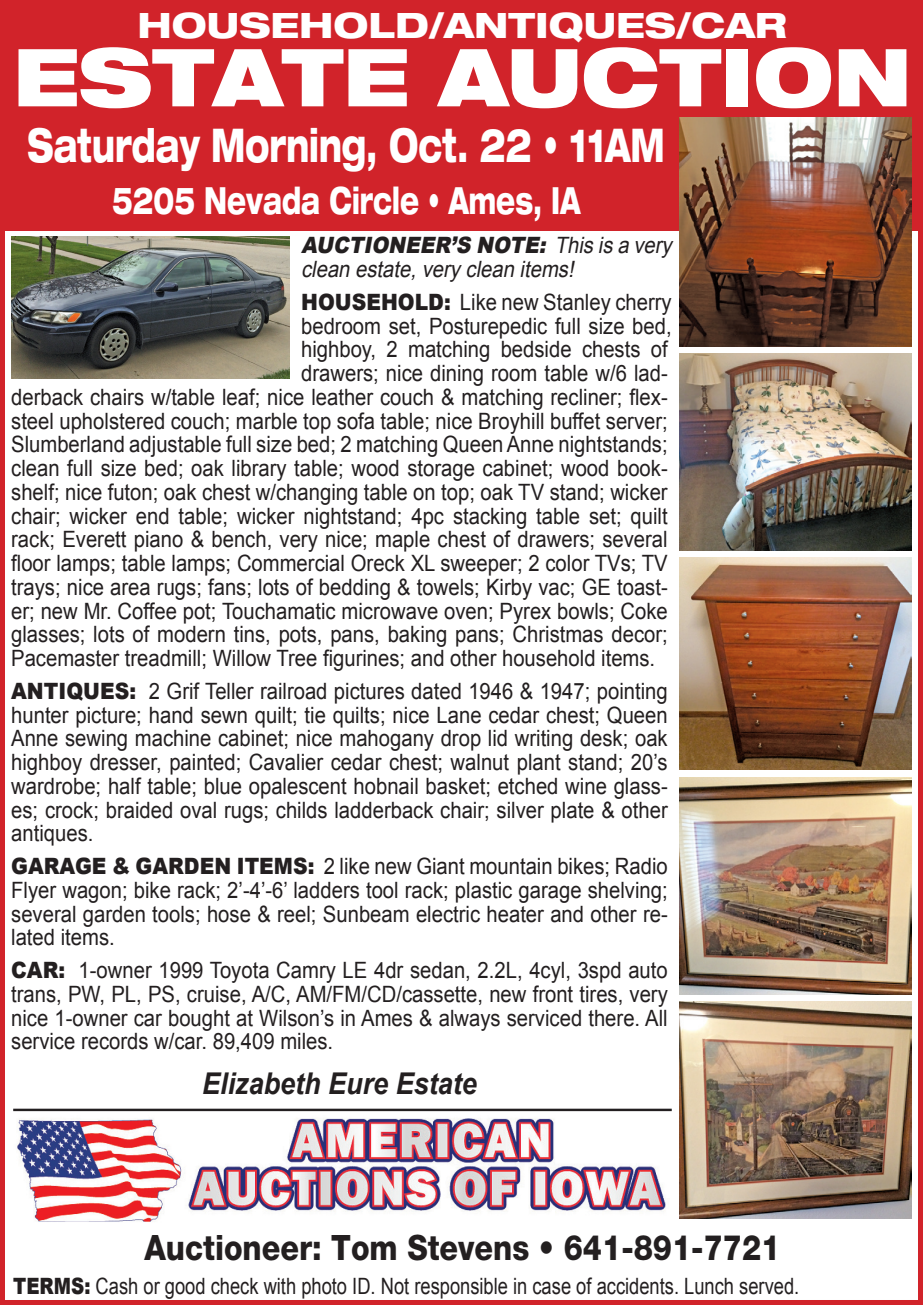
<style>
.page{position:relative;width:923px;height:1305px;background:#fff}
.page>*{position:absolute;margin:0;border:0;box-sizing:border-box;transform-origin:0 0}
.t1{font:900 expanded 80px "Helvetica Neue";color:#fff;scale:.96 1}
.t2{font:800 expanded 46.5px "Helvetica Neue";color:#fff;scale:.63 1}
.t3{font:800 expanded 37.5px "Helvetica Neue";color:#fff;scale:.62 1}
.t4{font:800 35px "Helvetica Neue";color:#231f20;scale:.87 1}
.t5{font:800 expanded 35px "Helvetica Neue";color:#fff}
.t6{font:italic 700 30px "Arial";color:#231f20;scale:.9 1}
.t7{font:22.5px/23.8px "Arial";color:#231f20;text-align:justify;scale:.9 1}
.t8{font:22.5px "Arial";color:#231f20;scale:.81 1}
.t9{font:italic 22.5px/23.8px "Arial";color:#231f20;scale:.9 1}
.s1{font-weight:900}
</style>
<div class="page">
<div style="left:0;top:0;width:922px;height:230px;background:#d1232a"></div>
<div style="left:0;top:0;width:922px;height:1305px;border:5px solid #d1232a"></div>
<img style="left:17px;top:1118px;width:649px;height:104px">
<hr style="left:13px;top:1109px;width:658px;height:2px;background:#231f20">
<img style="left:11px;top:236px;width:279px;height:143px">
<img style="left:679px;top:118px;width:232px;height:228px">
<img style="left:679px;top:353px;width:232px;height:198px">
<img style="left:679px;top:558px;width:232px;height:212px">
<img style="left:679px;top:777px;width:232px;height:217px">
<img style="left:679px;top:1002px;width:232px;height:217px">
<p class="t5" style="left:138px;top:3px;width:651px">HOUSEHOLD/ANTIQUES/CAR</p>
<p class="t1" style="left:13px;top:25px;width:937px">ESTATE AUCTION</p>
<p class="t2" style="left:28px;top:116px;width:1012px">Saturday Morning, Oct. 22 • 11AM</p>
<p class="t3" style="left:112px;top:176px;width:756px">5205 Nevada Circle • Ames, IA</p>
<p class="t9" style="left:301px;top:234px;width:419px"><span class="s1">AUCTIONEER’S NOTE:</span> This is a very clean estate,very clean items!</p>
<p class="t7" style="left:301px;top:290px;width:413px"><span class="s1">HOUSEHOLD:</span> Like new Stanley cherry</p>
<p class="t7" style="left:301px;top:314px;width:413px">bedroom set, Posturepedic full size bed,</p>
<p class="t7" style="left:301px;top:338px;width:409px">highboy, 2 matching bedside chests of</p>
<p class="t7" style="left:301px;top:361px;width:409px">drawers; nice dining room table w/6 lad-</p>
<p class="t7" style="left:11px;top:385px;width:731px">derback chairs w/table leaf; nice leather couch &amp; matching recliner; flex-</p>
<p class="t7" style="left:11px;top:409px;width:731px">steel upholstered couch; marble top sofa table; nice Broyhill buffet server;</p>
<p class="t7" style="left:11px;top:433px;width:731px">Slumberland adjustable full size bed; 2 matching Queen Anne nightstands;</p>
<p class="t7" style="left:11px;top:456px;width:731px">clean full size bed; oak library table; wood storage cabinet; wood book-</p>
<p class="t7" style="left:11px;top:480px;width:731px">shelf; nice futon; oak chest w/changing table on top; oak TV stand; wicker</p>
<p class="t7" style="left:11px;top:504px;width:731px">chair; wicker end table; wicker nightstand; 4pc stacking table set; quilt</p>
<p class="t7" style="left:11px;top:528px;width:731px">rack; Everett piano &amp; bench, very nice; maple chest of drawers; several</p>
<p class="t7" style="left:11px;top:551px;width:731px">floor lamps; table lamps; Commercial Oreck XL sweeper; 2 color TVs; TV</p>
<p class="t7" style="left:11px;top:575px;width:731px">trays; nice area rugs; fans; lots of bedding &amp; towels; Kirby vac; GE toast-</p>
<p class="t7" style="left:11px;top:599px;width:731px">er; new Mr. Coffee pot; Touchamatic microwave oven; Pyrex bowls; Coke</p>
<p class="t7" style="left:11px;top:623px;width:731px">glasses; lots of modern tins, pots, pans, baking pans; Christmas decor;</p>
<p class="t7" style="left:11px;top:646px;width:717px">Pacemaster treadmill; Willow Tree figurines; and other household items.</p>
<p class="t7" style="left:11px;top:679px;width:731px"><span class="s1">ANTIQUES:</span> 2 Grif Teller railroad pictures dated 1946 &amp; 1947; pointing hunter picture; hand sewn quilt; tie quilts; nice Lane cedar chest; Queen Anne sewing machine cabinet; nice mahogany drop lid writing desk; oak highboy dresser, painted; Cavalier cedar chest; walnut plant stand; 20’s wardrobe; half table; blue opalescent hobnail basket; etched wine glass&shy;es; crock; braided oval rugs; childs ladderback chair; silver plate &amp; other antiques.</p>
<p class="t7" style="left:11px;top:854px;width:731px"><span class="s1">GARAGE &amp; GARDEN ITEMS:</span> 2 like new Giant mountain bikes; Radio Flyer wagon; bike rack; 2’-4’-6’ ladders tool rack; plastic garage shelving; several garden tools; hose &amp; reel; Sunbeam electric heater and other re&shy;lated items.</p>
<p class="t7" style="left:11px;top:958px;width:731px"><span class="s1">CAR:</span> 1-owner 1999 Toyota Camry LE 4dr sedan, 2.2L, 4cyl, 3spd auto trans, PW, PL, PS, cruise, A/C, AM/FM/CD/cassette, new front tires, very nice 1-owner car bought at Wilson’s in Ames &amp; always serviced there. All service records w/car. 89,409 miles.</p>
<p class="t6" style="left:202px;top:1064px;width:307px">Elizabeth Eure Estate</p>
<p class="t4" style="left:144px;top:1227px;width:732px">Auctioneer: Tom Stevens • 641-891-7721</p>
<p class="t8" style="left:13px;top:1271px;width:971px"><span class="s1">TERMS:</span> Cash or good check with photo ID. Not responsible in case of accidents. Lunch served.</p>
</div>
